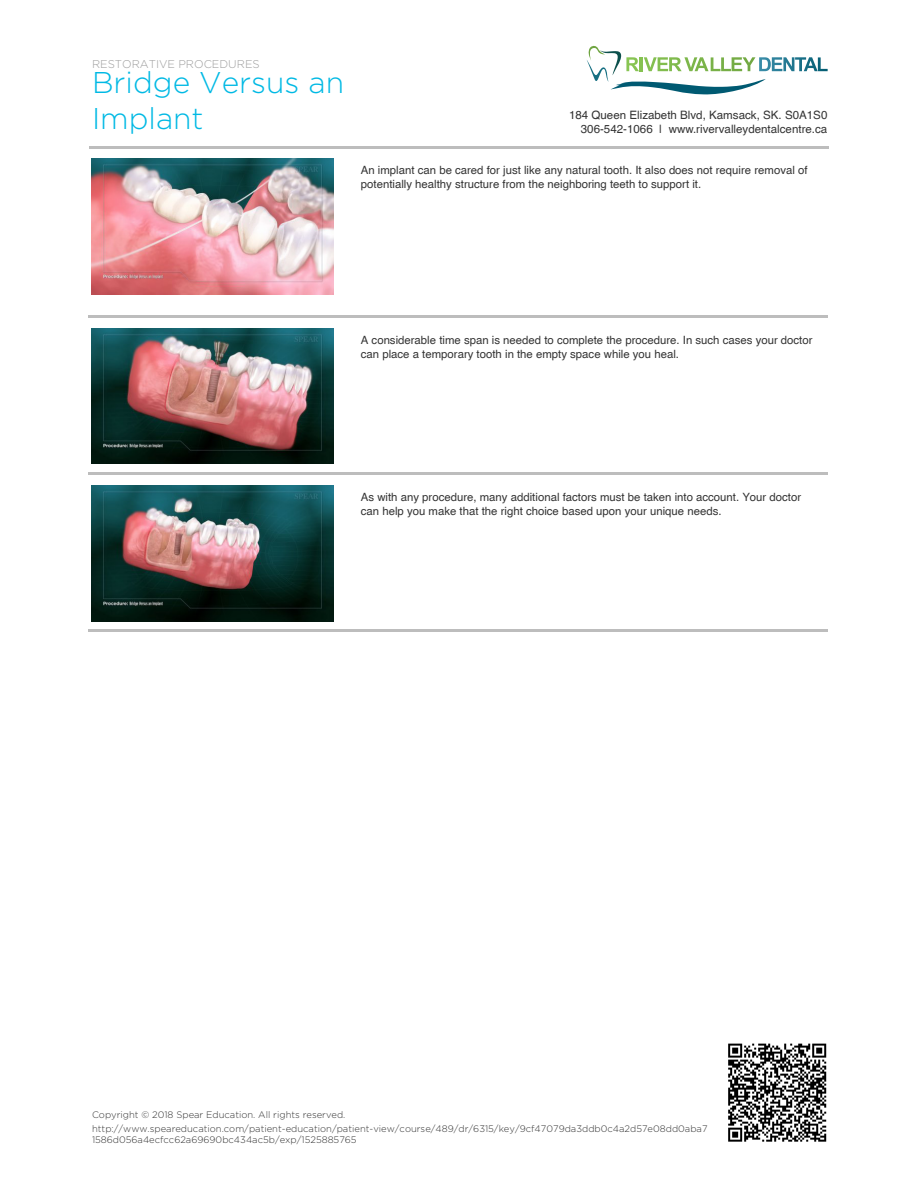
<style>
.page{position:relative;width:918px;height:1188px;background:#fff}
.page>*{position:absolute;margin:0;border:0;box-sizing:border-box;transform-origin:0 0}
.t1{font:300 30px/36px "Gotham HTF";color:#00b9e4}
.t2{font:11.55px/14px "Helvetica";color:#333;text-align:right}
.t3{font:11.4px/14px "Helvetica";color:#333}
.t4{font:300 11.25px "Gotham HTF";color:#9c9c9c}
.t5{font:300 9.45px/11.4px "Gotham HTF";color:#333}
</style>
<div class="page">
<svg style="left:728px;top:1043px;width:99px;height:99px"></svg>
<svg style="left:728px;top:1044px;width:98px;height:98px;background:#7b7b7b"></svg>
<img style="left:92px;top:159px;width:242px;height:135px">
<hr style="left:89px;top:315px;width:739px;height:2px;background:#bdbdbd">
<img style="left:92px;top:329px;width:242px;height:135px">
<hr style="left:89px;top:472px;width:739px;height:2px;background:#bdbdbd">
<img style="left:92px;top:486px;width:242px;height:135px">
<hr style="left:89px;top:629px;width:739px;height:2px;background:#bdbdbd">
<svg style="left:587px;top:45px;width:241px;height:50px"></svg>
<hr style="left:89px;top:147px;width:739px;height:2px;background:#bdbdbd">
<p class="t4" style="left:92px;top:58px;width:169px">RESTORATIVE PROCEDURES</p>
<h1 class="t1" style="left:92px;top:64px;width:254px">Bridge Versus an<br>Implant</h1>
<p class="t2" style="left:569px;top:108px;width:260px">184 Queen Elizabeth Blvd, Kamsack, SK. S0A1S0<br>306-542-1066 | www.rivervalleydentalcentre.ca</p>
<p class="t3" style="left:361px;top:163px;width:448px">An implant can be cared for just like any natural tooth. It also does not require removal of potentially healthy structure from the neighboring teeth to support it.</p>
<p class="t3" style="left:361px;top:333px;width:453px">A considerable time span is needed to complete the procedure. In such cases your doctor can place a temporary tooth in the empty space while you heal.</p>
<p class="t3" style="left:361px;top:490px;width:442px">As with any procedure, many additional factors must be taken into account. Your doctor can help you make that the right choice based upon your unique needs.</p>
<p class="t5" style="left:92px;top:1109px;width:255px">Copyright © 2018 Spear Education. All rights reserved.</p>
<p class="t5" style="left:92px;top:1123px;width:617px">http://www.speareducation.com/patient-education/patient-view/course/489/dr/6315/key/9cf47079da3ddb0c4a2d57e08dd0aba7<br>1586d056a4ecfcc62a69690bc434ac5b/exp/1525885765</p>
</div>
